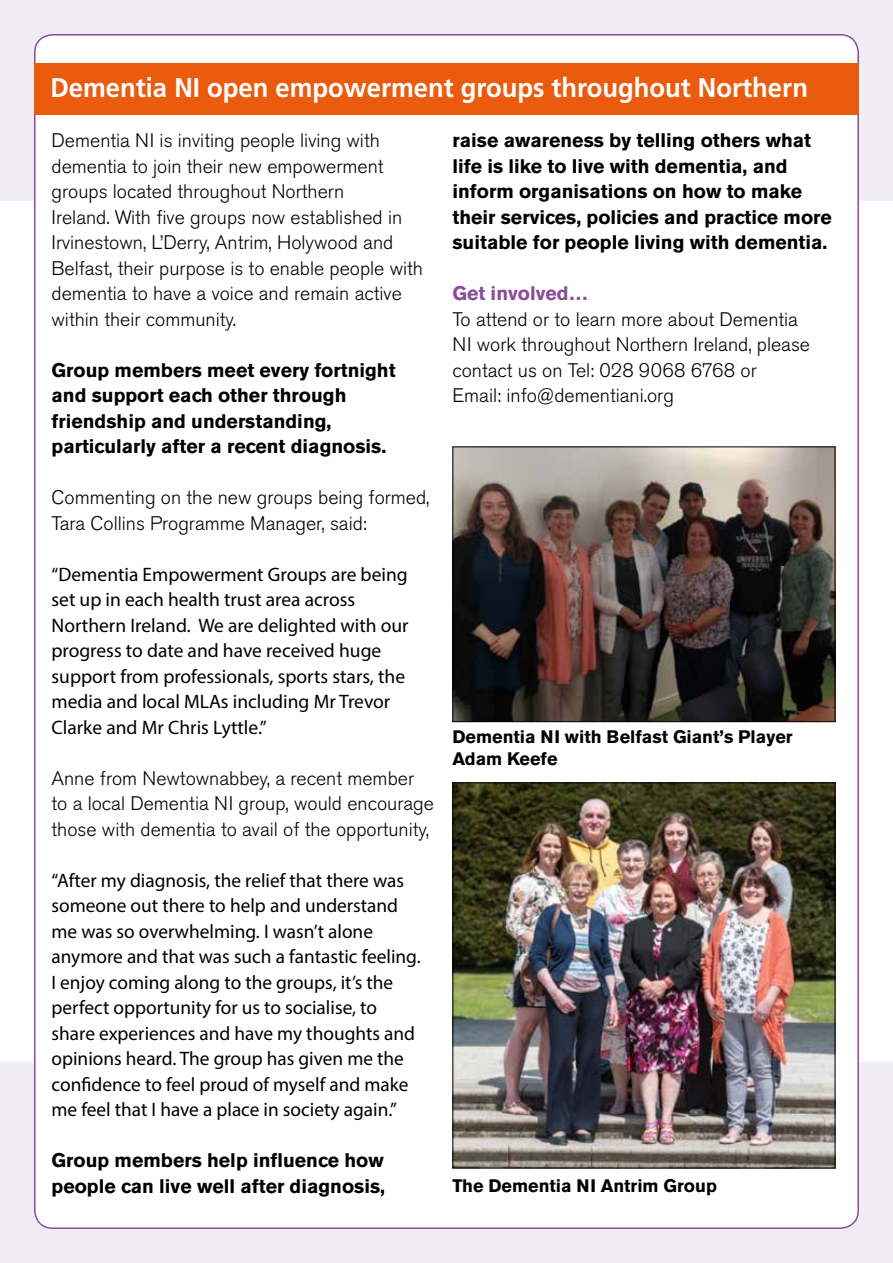
<style>
.page{position:relative;width:893px;height:1263px;background:#fff}
.page>*{position:absolute;margin:0;border:0;box-sizing:border-box;transform-origin:0 0}
.t1{font:700 27px "Frutiger";color:#fff;scale:.95 1}
.t2{font:19.5px/25.5px "Myriad Pro";color:#000}
.t3{font:300 19.5px/25.5px "Akzidenz Grotesk BE";color:#000}
.t4{font:700 19.5px/25.5px "Akzidenz Grotesk BE";color:#000}
.t5{font:700 19.5px "Akzidenz Grotesk BE";color:#8a4c97}
.t6{font:700 18px/21.6px "Akzidenz Grotesk BE";color:#000}
</style>
<div class="page">
<div style="left:0;top:1063px;width:893px;height:200px;background:#f1edf7"></div>
<div style="left:0;top:0;width:893px;height:200px;background:#f1edf7"></div>
<div style="left:35px;top:35px;width:823px;height:1193px;background:#fff;border-radius:18px"></div>
<div style="left:34px;top:64px;width:825px;height:51px;background:#ea5b0d"></div>
<img style="left:454px;top:448px;width:379px;height:272px">
<div style="left:452px;top:446px;width:383px;height:276px;border:1px solid #000"></div>
<img style="left:454px;top:784px;width:379px;height:382px">
<div style="left:452px;top:782px;width:383px;height:386px;border:1px solid #000"></div>
<h1 class="t1" style="left:50px;top:72px;width:799px">Dementia NI open empowerment groups throughout Northern</h1>
<p class="t3" style="left:52px;top:128px;width:373px">Dementia NI is inviting people living with dementia to join their new empowerment groups located throughout Northern<br>Ireland. With five groups now established in Irvinestown, L’Derry, Antrim, Holywood and Belfast, their purpose is to enable people with dementia to have a voice and remain active within their community.</p>
<p class="t4" style="left:52px;top:357px;width:346px">Group members meet every fortnight and support each other through friendship and understanding, particularly after a recent diagnosis.</p>
<p class="t3" style="left:52px;top:485px;width:379px">Commenting on the new groups being formed,<br>Tara Collins Programme Manager, said:</p>
<p class="t2" style="left:52px;top:561px;width:359px">“Dementia Empowerment Groups are being set up in each health trust area across Northern Ireland. We are delighted with our progress to date and have received huge support from professionals, sports stars, the media and local MLAs including Mr Trevor Clarke and Mr Chris Lyttle.”</p>
<p class="t3" style="left:52px;top:766px;width:384px">Anne from Newtownabbey, a recent member to a local Dementia NI group, would encourage those with dementia to avail of the opportunity,</p>
<p class="t2" style="left:52px;top:867px;width:371px">“After my diagnosis, the relief that there was someone out there to help and understand me was so overwhelming. I wasn’t alone anymore and that was such a fantastic feeling.<br>I enjoy coming along to the groups, it’s the perfect opportunity for us to socialise, to share experiences and have my thoughts and opinions heard. The group has given me the confidence to feel proud of myself and make me feel that I have a place in society again.”</p>
<p class="t4" style="left:52px;top:1148px;width:335px">Group members help influence how people can live well after diagnosis,</p>
<p class="t4" style="left:452px;top:128px;width:381px">raise awareness by telling others what life is like to live with dementia, and inform organisations on how to make their services, policies and practice more suitable for people living with dementia.</p>
<p class="t5" style="left:452px;top:282px;width:137px">Get involved…</p>
<p class="t3" style="left:452px;top:307px;width:359px">To attend or to learn more about Dementia NI work throughout Northern Ireland, please contact us on Tel: 028 9068 6768 or Email: info@dementiani.org</p>
<p class="t6" style="left:452px;top:726px;width:342px">Dementia NI with Belfast Giant’s Player<br>Adam Keefe</p>
<p class="t6" style="left:452px;top:1175px;width:266px">The Dementia NI Antrim Group</p>
</div>
